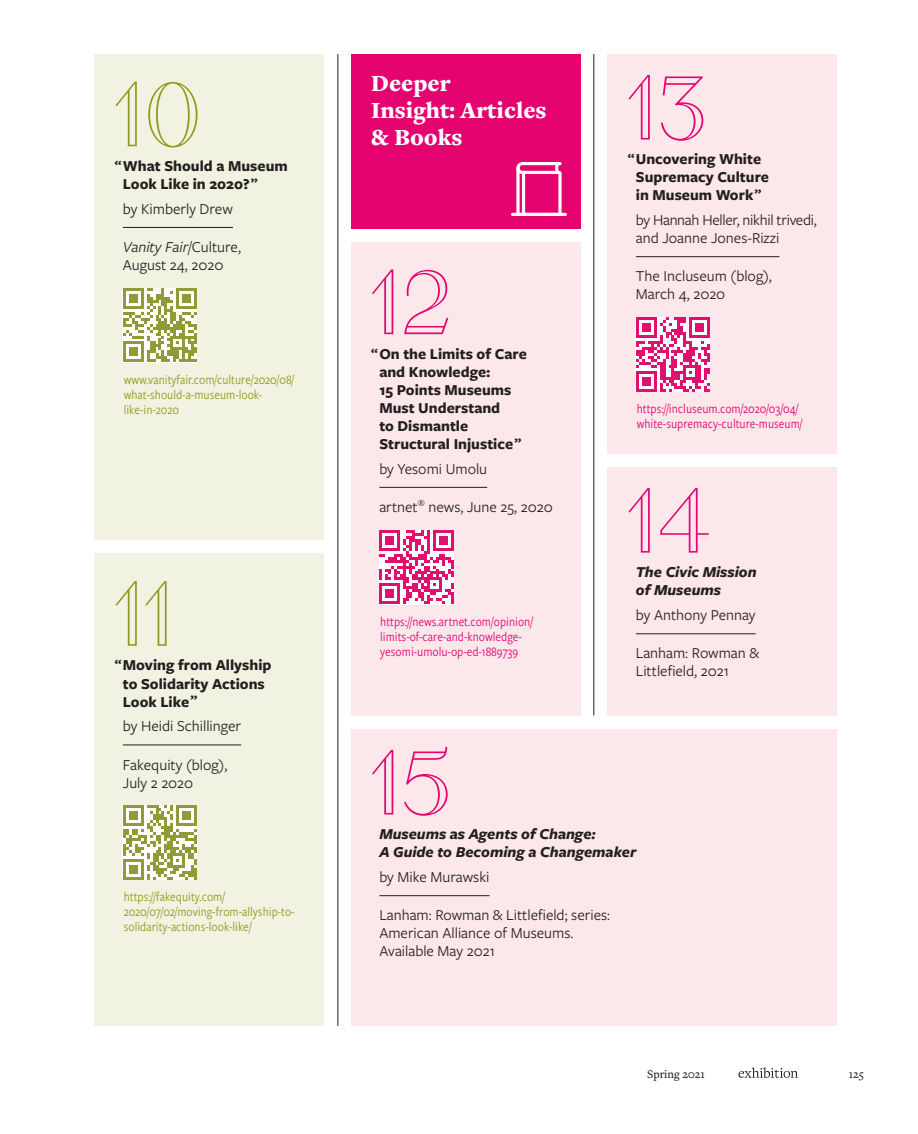
<style>
.page{position:relative;width:918px;height:1134px;background:#fff}
.page>*{position:absolute;margin:0;border:0;box-sizing:border-box;transform-origin:0 0}
.t1{font:90px "Numbers Valuta Open";color:#e4036f}
.t2{font:90px "Numbers Valuta Open";color:#92991a}
.t3{font:900 24px/27px "Freight Text Pro";color:#fff}
.t4{font:15.75px/18px "Freight Sans Pro";color:#231f20}
.t5{font:700 15.75px/18px "Freight Sans Pro";color:#231f20}
.t6{font:italic 700 15.75px/18px "Freight Sans Pro";color:#231f20}
.t7{font:15.75px/18px "Freight Sans Pro";letter-spacing:-.02em;color:#231f20}
.t8{font:13.5px/15px "Freight Sans Cnd Pro";color:#92991a}
.t9{font:13.5px/15px "Freight Sans Cnd Pro";color:#e4036f}
.t10{font:500 12px "Freight Text Pro";color:#231f20}
.s1{font-size:12.75px}
.s2{font-style:italic}
</style>
<div class="page">
<svg style="left:738px;top:1067px;width:60px;height:11px"></svg>
<div style="left:351px;top:242px;width:229px;height:474px;background:#fce7eb"></div>
<hr style="left:379px;top:487px;width:108px;height:1px;background:#231f20">
<svg style="left:379px;top:530px;width:75px;height:74px;background:#ef80b2"></svg>
<div style="left:608px;top:54px;width:229px;height:400px;background:#fce7eb"></div>
<hr style="left:636px;top:256px;width:143px;height:1px;background:#231f20">
<svg style="left:636px;top:317px;width:74px;height:74px;background:#ef80b2"></svg>
<div style="left:608px;top:467px;width:229px;height:249px;background:#fce7eb"></div>
<hr style="left:636px;top:634px;width:120px;height:1px;background:#231f20">
<div style="left:351px;top:729px;width:486px;height:297px;background:#fce7eb"></div>
<hr style="left:379px;top:895px;width:111px;height:1px;background:#231f20">
<hr style="left:338px;top:54px;width:1px;height:972px;background:#231f20">
<hr style="left:594px;top:54px;width:1px;height:662px;background:#231f20">
<div style="left:351px;top:54px;width:229px;height:174px;background:#e4036f"></div>
<svg style="left:516px;top:162px;width:46px;height:51px"></svg>
<hr style="left:511px;top:213px;width:56px;height:3px;background:#fff;border-radius:2px">
<div style="left:94px;top:54px;width:230px;height:486px;background:#f1f2e2"></div>
<hr style="left:123px;top:227px;width:110px;height:1px;background:#231f20">
<svg style="left:123px;top:288px;width:74px;height:74px;background:#c3c792"></svg>
<div style="left:94px;top:554px;width:230px;height:472px;background:#f1f2e2"></div>
<hr style="left:123px;top:745px;width:118px;height:1px;background:#231f20">
<svg style="left:123px;top:805px;width:74px;height:75px;background:#c5c995"></svg>
<h1 class="t2" style="left:115px;top:74px;width:88px">10</h1>
<p class="t5" style="left:123px;top:156px;width:166px;text-indent:-8px"><span class="s1">“</span>What Should a Museum<br>Look Like in 2020? <span class="s1">”</span></p>
<p class="t4" style="left:123px;top:199px;width:112px">by Kimberly Drew</p>
<p class="t4" style="left:123px;top:237px;width:120px"><span class="s2">Vanity Fair</span>/Culture,<br>August 24, 2020</p>
<p class="t8" style="left:124px;top:372px;width:172px">www.vanityfair.com/culture/2020/08/ what-should-a-museum-look&shy;like-in-2020</p>
<h1 class="t2" style="left:115px;top:574px;width:61px">11</h1>
<p class="t5" style="left:123px;top:656px;width:150px;text-indent:-8px"><span class="s1">“</span>Moving from Allyship to Solidarity Actions<br>Look Like <span class="s1">”</span></p>
<p class="t4" style="left:123px;top:716px;width:120px">by Heidi Schillinger</p>
<p class="t4" style="left:123px;top:755px;width:106px">Fakequity (blog),<br>July 2 2020</p>
<p class="t8" style="left:124px;top:889px;width:172px">https://fakequity.com/<br>2020/07/02/moving-from-allyship-to&shy;solidarity-actions-look-like/</p>
<h2 class="t3" style="left:371px;top:69px;width:177px">Deeper<br>Insight: Articles</h2>
<h2 class="t3" style="left:371px;top:123px;width:93px">&amp; Books</h2>
<h1 class="t1" style="left:371px;top:262px;width:83px">12</h1>
<p class="t5" style="left:379px;top:344px;width:149px;text-indent:-8px"><span class="s1">“</span>On the Limits of Care and Knowledge:<br>15 Points Museums<br>Must Understand<br>to Dismantle<br>Structural Injustice <span class="s1">”</span></p>
<p class="t4" style="left:379px;top:459px;width:109px">by Yesomi Umolu</p>
<p class="t4" style="left:379px;top:497px;width:175px">artnet<sup>®</sup> news, June 25, 2020</p>
<p class="t9" style="left:380px;top:613px;width:154px">https://news.artnet.com/opinion/ limits-of-care-and-knowledge&shy;yesomi-umolu-op-ed-1889739</p>
<h1 class="t1" style="left:628px;top:67px;width:82px">13</h1>
<p class="t5" style="left:628px;top:150px;width:143px;text-align:center"><span class="s1">“</span>Uncovering White<br>Supremacy Culture in Museum Work <span class="s1">”</span></p>
<p class="t7" style="left:636px;top:210px;width:182px">by Hannah Heller, nikhil trivedi, and Joanne Jones-Rizzi</p>
<p class="t4" style="left:636px;top:266px;width:137px">The Incluseum (blog),<br>March 4, 2020</p>
<p class="t9" style="left:637px;top:401px;width:167px">https://incluseum.com/2020/03/04/ white-supremacy-culture-museum/</p>
<h1 class="t1" style="left:628px;top:481px;width:84px">14</h1>
<p class="t6" style="left:636px;top:563px;width:122px">The Civic Mission of Museums</p>
<p class="t4" style="left:636px;top:605px;width:121px">by Anthony Pennay</p>
<p class="t4" style="left:636px;top:644px;width:125px">Lanham: Rowman &amp;<br>Littlefield, 2021</p>
<h1 class="t1" style="left:371px;top:742px;width:82px">15</h1>
<p class="t6" style="left:379px;top:825px;width:259px">Museums as Agents of Change:<br>A Guide to Becoming a Changemaker</p>
<p class="t4" style="left:379px;top:867px;width:112px">by Mike Murawski</p>
<p class="t4" style="left:379px;top:905px;width:232px">Lanham: Rowman &amp; Littlefield; series:<br>American Alliance of Museums.<br>Available May 2021</p>
<p class="t10" style="left:647px;top:1066px;width:59px">Spring 2021</p>
<p class="t10" style="left:849px;top:1066px;width:17px">125</p>
</div>
